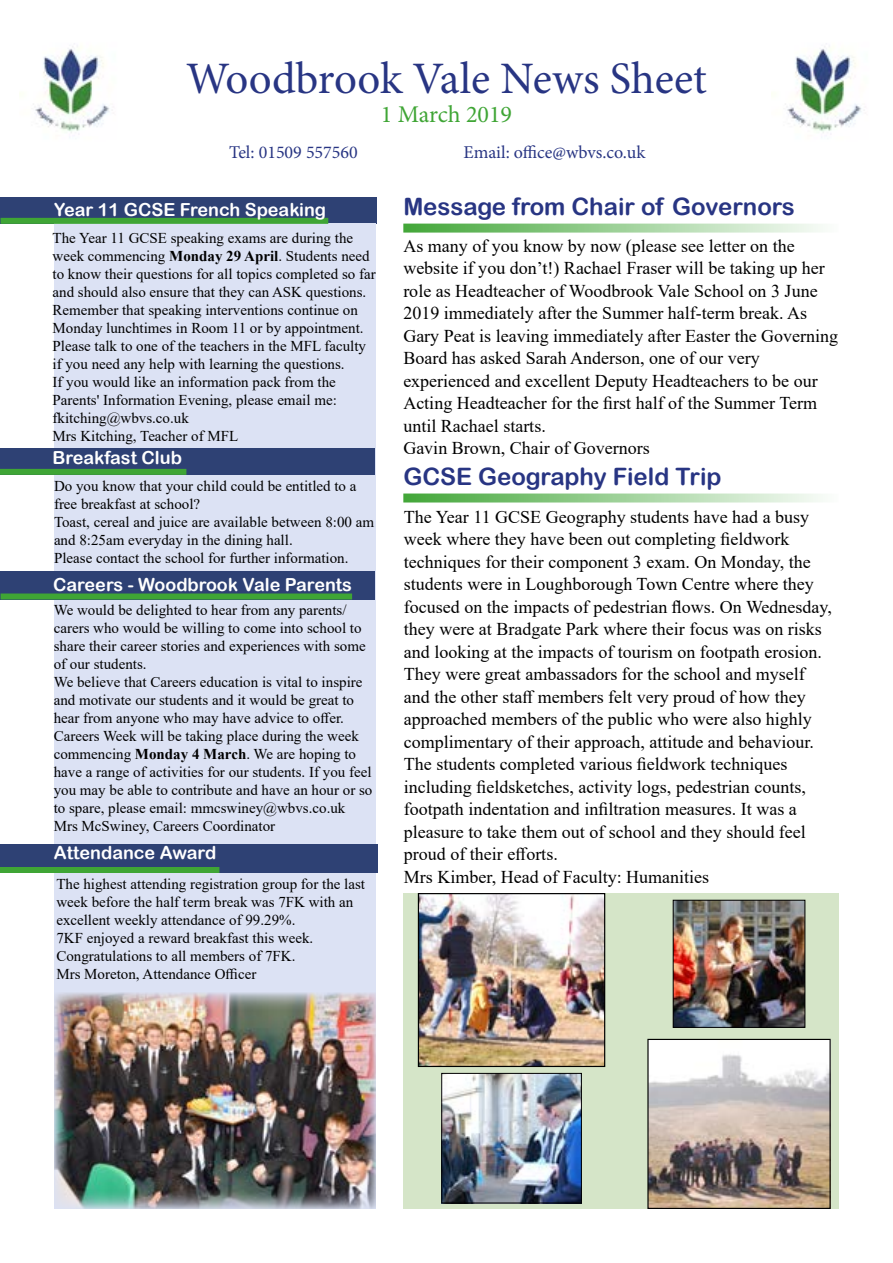
<style>
.page{position:relative;width:893px;height:1263px;background:#fff}
.page>*{position:absolute;margin:0;border:0;box-sizing:border-box;transform-origin:0 0}
.t1{font:45px "Minion Pro";color:#283583}
.t2{font:24px "Arial Rounded MT Bold";color:#283583}
.t3{font:24px "Minion Pro";letter-spacing:-.005em;color:#3fa535}
.t4{font:18px/22.5px "Times New Roman";color:#000}
.t5{font:18px "Arial Rounded MT Bold";color:#fff}
.t6{font:18px "Minion Pro";color:#283583}
.t7{font:15px/18px "Times New Roman";color:#000}
.s1{font-weight:700}
</style>
<div class="page">
<img style="left:20px;top:43px;width:90px;height:92px">
<img style="left:771px;top:43px;width:91px;height:92px">
<div style="left:0;top:198px;width:377px;height:26px;background:#2e4174"></div>
<div style="left:54px;top:224px;width:322px;height:985px;background:#dce2f4"></div>
<div style="left:1px;top:218px;width:327px;height:6px;background:#3fa535"></div>
<div style="left:0;top:570px;width:375px;height:29px;background:#2e4174"></div>
<div style="left:1px;top:844px;width:377px;height:29px;background:#2e4174"></div>
<div style="left:1px;top:593px;width:351px;height:6px;background:#3fa535"></div>
<svg style="left:403px;top:224px;width:418px;height:9px;background:#a0d29b"></svg>
<div style="left:0;top:867px;width:219px;height:6px;background:#3fa535"></div>
<img style="left:54px;top:993px;width:322px;height:216px">
<div style="left:0;top:449px;width:375px;height:26px;background:#2e4174"></div>
<div style="left:0;top:469px;width:186px;height:6px;background:#3fa535"></div>
<div style="left:403px;top:893px;width:436px;height:316px;background:#d5e5c8"></div>
<img style="left:443px;top:1075px;width:137px;height:126px">
<div style="left:441px;top:1073px;width:141px;height:130px;border:1px solid #000"></div>
<img style="left:675px;top:902px;width:128px;height:124px">
<div style="left:673px;top:900px;width:132px;height:128px;border:1px solid #000"></div>
<img style="left:649px;top:1041px;width:180px;height:166px">
<div style="left:647px;top:1039px;width:184px;height:170px;border:1px solid #000"></div>
<img style="left:420px;top:895px;width:183px;height:170px">
<div style="left:418px;top:893px;width:187px;height:174px;border:1px solid #000"></div>
<svg style="left:403px;top:493px;width:418px;height:9px;background:#a1d29c"></svg>
<h1 class="t1" style="left:186px;top:48px;width:522px">Woodbrook Vale News Sheet</h1>
<h2 class="t3" style="left:381px;top:98px;width:133px">1 March 2019</h2>
<p class="t6" style="left:229px;top:140px;width:130px">Tel: 01509 557560</p>
<p class="t6" style="left:464px;top:140px;width:183px">Email: office@wbvs.co.uk</p>
<p class="t5" style="left:54px;top:199px;width:274px">Year 11 GCSE French Speaking</p>
<p class="t7" style="left:53px;top:228px;width:325px">The Year 11 GCSE speaking exams are during the week commencing <span class="s1">Monday 29 April</span>. Students need to know their questions for all topics completed so far and should also ensure that they can ASK questions.<br>Remember that speaking interventions continue on Monday lunchtimes in Room 11 or by appointment.<br>Please talk to one of the teachers in the MFL faculty if you need any help with learning the questions.<br>If you would like an information pack from the Parents' Information Evening, please email me: fkitching@wbvs.co.uk<br>Mrs Kitching, Teacher of MFL</p>
<p class="t5" style="left:52px;top:447px;width:131px">Breakfast Club</p>
<p class="t7" style="left:54px;top:476px;width:322px">Do you know that your child could be entitled to a free breakfast at school?<br>Toast, cereal and juice are available between 8:00 am and 8:25am everyday in the dining hall.<br>Please contact the school for further information.</p>
<p class="t5" style="left:53px;top:574px;width:300px">Careers - Woodbrook Vale Parents</p>
<p class="t7" style="left:54px;top:601px;width:320px">We would be delighted to hear from any parents/ carers who would be willing to come into school to share their career stories and experiences with some of our students.<br>We believe that Careers education is vital to inspire and motivate our students and it would be great to hear from anyone who may have advice to offer.<br>Careers Week will be taking place during the week commencing <span class="s1">Monday 4 March</span>. We are hoping to have a range of activities for our students. If you feel you may be able to contribute and have an hour or so to spare, please email: mmcswiney@wbvs.co.uk Mrs McSwiney, Careers Coordinator</p>
<p class="t5" style="left:54px;top:842px;width:164px">Attendance Award</p>
<p class="t7" style="left:56px;top:874px;width:310px">The highest attending registration group for the last week before the half term break was 7FK with an excellent weekly attendance of 99.29%.<br>7KF enjoyed a reward breakfast this week.<br>Congratulations to all members of 7FK.<br>Mrs Moreton, Attendance Officer</p>
<h2 class="t2" style="left:403px;top:193px;width:393px">Message from Chair of Governors</h2>
<p class="t4" style="left:403px;top:234px;width:436px">As many of you know by now (please see letter on the website if you don’t!) Rachael Fraser will be taking up her role as Headteacher of Woodbrook Vale School on 3 June 2019 immediately after the Summer half-term break. As Gary Peat is leaving immediately after Easter the Governing Board has asked Sarah Anderson, one of our very experienced and excellent Deputy Headteachers to be our Acting Headteacher for the first half of the Summer Term until Rachael starts.<br>Gavin Brown, Chair of Governors</p>
<h2 class="t2" style="left:403px;top:462px;width:320px">GCSE Geography Field Trip</h2>
<p class="t4" style="left:404px;top:505px;width:429px">The Year 11 GCSE Geography students have had a busy week where they have been out completing fieldwork techniques for their component 3 exam. On Monday, the students were in Loughborough Town Centre where they focused on the impacts of pedestrian flows. On Wednesday, they were at Bradgate Park where their focus was on risks and looking at the impacts of tourism on footpath erosion.<br>They were great ambassadors for the school and myself and the other staff members felt very proud of how they approached members of the public who were also highly complimentary of their approach, attitude and behaviour.<br>The students completed various fieldwork techniques including fieldsketches, activity logs, pedestrian counts, footpath indentation and infiltration measures. It was a pleasure to take them out of school and they should feel proud of their efforts.<br>Mrs Kimber, Head of Faculty: Humanities</p>
</div>
